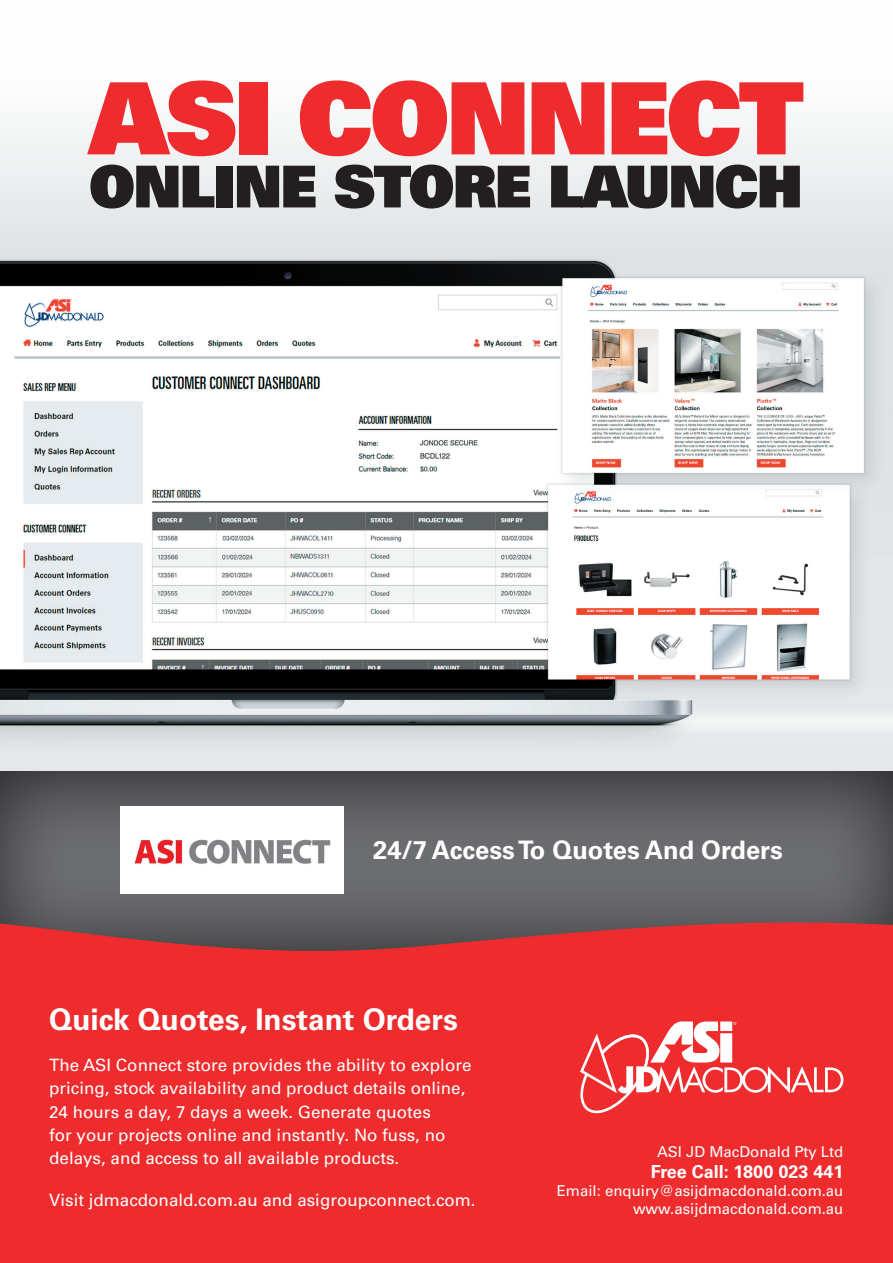
<style>
.page{position:relative;width:893px;height:1263px;background:#fff}
.page>*{position:absolute;margin:0;border:0;box-sizing:border-box;transform-origin:0 0}
.t1{font:99.75px "Univers LT Std X Black";letter-spacing:-.03em;color:#ee2b2d}
.t2{font:57.9px "Univers LT Std X Black";letter-spacing:-.03em;color:#231f20}
.t3{font:700 29.7px "Univers LT Std";color:#fff}
.t4{font:700 25.5px "Univers LT Std";color:#fff}
.t5{font:700 18px "Univers LT Std";color:#fff}
.t6{font:16.95px/23.4px "Univers LT Std";color:#fff}
.t7{font:15px/18px "Univers LT Std";color:#fff;text-align:right}
</style>
<div class="page">
<img style="left:0;top:128px;width:893px;height:642px">
<div style="left:0;top:770px;width:893px;height:187px;background:#231f20;opacity:.75"></div>
<div style="left:0;top:914px;width:893px;height:349px;background:#ee2b2d"></div>
<svg style="left:580px;top:1021px;width:263px;height:92px"></svg>
<img style="left:120px;top:806px;width:224px;height:88px">
<h1 class="t1" style="left:89px;top:53px;width:716px">ASI CONNECT</h1>
<h2 class="t2" style="left:89px;top:149px;width:715px">ONLINE STORE LAUNCH</h2>
<h3 class="t4" style="left:373px;top:835px;width:411px">24/7 Access To Quotes And Orders</h3>
<h3 class="t3" style="left:49px;top:1002px;width:410px">Quick Quotes, Instant Orders</h3>
<p class="t6" style="left:49px;top:1053px;width:424px">The ASI Connect store provides the ability to explore pricing, stock availability and product details online, 24 hours a day, 7 days a week. Generate quotes<br>for your projects online and instantly. No fuss, no delays, and access to all available products.</p>
<p class="t6" style="left:49px;top:1188px;width:428px">Visit jdmacdonald.com.au and asigroupconnect.com.</p>
<p class="t7" style="left:657px;top:1142px;width:188px">ASI JD MacDonald Pty Ltd</p>
<p class="t5" style="left:651px;top:1161px;width:194px">Free Call: 1800 023 441</p>
<p class="t7" style="left:557px;top:1182px;width:288px">Email: enquiry@asijdmacdonald.com.au www.asijdmacdonald.com.au</p>
</div>
